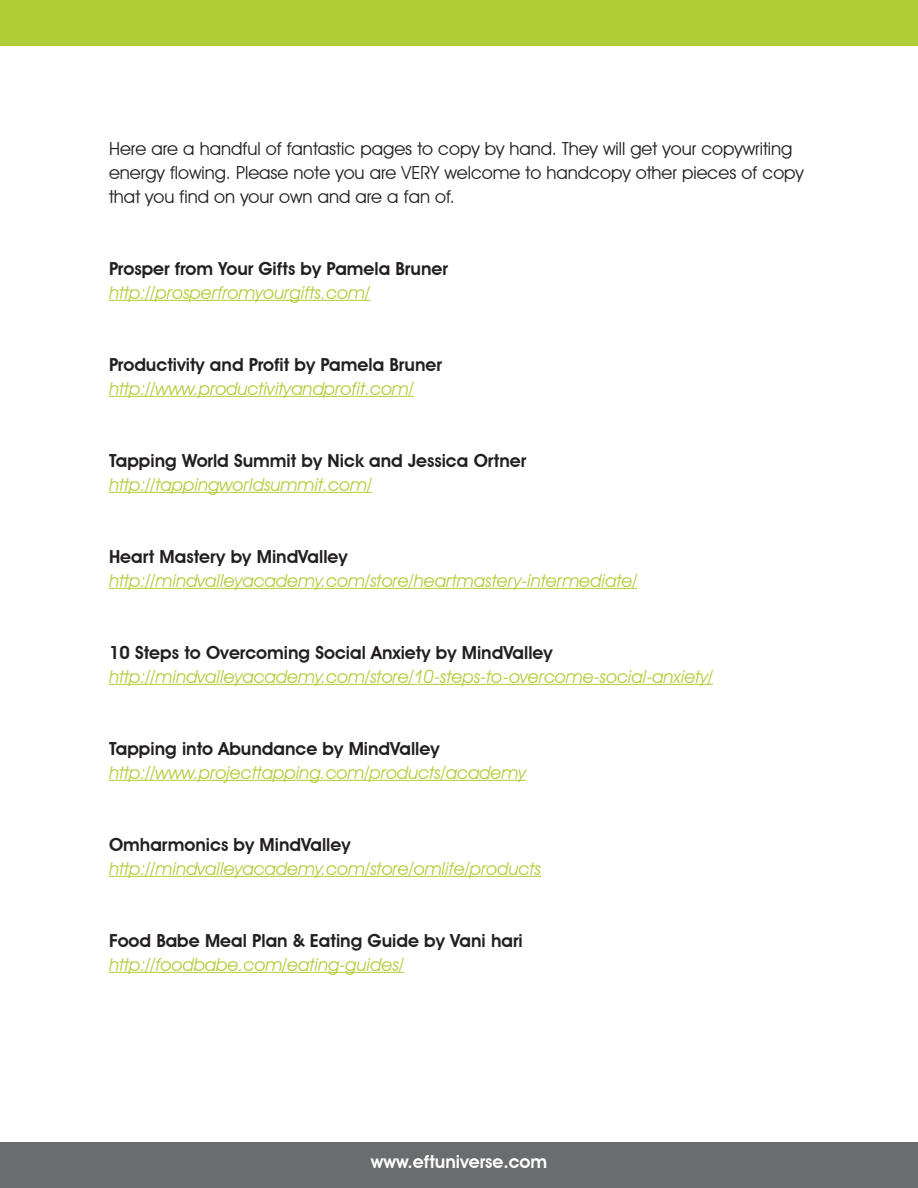
<style>
.page{position:relative;width:918px;height:1188px;background:#fff}
.page>*{position:absolute;margin:0;border:0;box-sizing:border-box;transform-origin:0 0}
.t1{font:italic 18px "Avant Garde IT Cby BT";color:#b0cd36}
.t2{font:600 18px "Avant Garde IT Cby BT";color:#231f20}
.t3{font:18px/24px "Avant Garde IT Cby BT";color:#231f20}
.t4{font:600 18px "Avant Garde IT Cby BT";color:#fff}
</style>
<div class="page">
<div style="left:0;top:1142px;width:918px;height:46px;background:#6b6c6d"></div>
<div style="left:0;top:0;width:918px;height:46px;background:#b0cd36"></div>
<hr style="left:109px;top:300px;width:261px;height:1px;background:#b0cd36">
<hr style="left:109px;top:396px;width:305px;height:1px;background:#b0cd36">
<hr style="left:109px;top:492px;width:263px;height:1px;background:#b0cd36">
<hr style="left:109px;top:588px;width:528px;height:1px;background:#b0cd36">
<hr style="left:109px;top:684px;width:604px;height:1px;background:#b0cd36">
<hr style="left:109px;top:780px;width:417px;height:1px;background:#b0cd36">
<hr style="left:109px;top:876px;width:432px;height:1px;background:#b0cd36">
<hr style="left:109px;top:972px;width:295px;height:1px;background:#b0cd36">
<p class="t3" style="left:109px;top:136px;width:696px">Here are a handful of fantastic pages to copy by hand. They will get your copywriting energy flowing. Please note you are VERY welcome to handcopy other pieces of copy that you find on your own and are a fan of.</p>
<p class="t2" style="left:109px;top:258px;width:340px">Prosper from Your Gifts by Pamela Bruner</p>
<p class="t1" style="left:109px;top:281px;width:263px">http://prosperfromyourgifts.com/</p>
<p class="t2" style="left:109px;top:354px;width:334px">Productivity and Profit by Pamela Bruner</p>
<p class="t1" style="left:109px;top:377px;width:306px">http://www.productivityandprofit.com/</p>
<p class="t2" style="left:109px;top:450px;width:419px">Tapping World Summit by Nick and Jessica Ortner</p>
<p class="t1" style="left:109px;top:473px;width:265px">http://tappingworldsummit.com/</p>
<p class="t2" style="left:109px;top:546px;width:240px">Heart Mastery by MindValley</p>
<p class="t1" style="left:109px;top:569px;width:530px">http://mindvalleyacademy.com/store/heartmastery-intermediate/</p>
<p class="t2" style="left:109px;top:642px;width:445px">10 Steps to Overcoming Social Anxiety by MindValley</p>
<p class="t1" style="left:109px;top:665px;width:606px">http://mindvalleyacademy.com/store/10-steps-to-overcome-social-anxiety/</p>
<p class="t2" style="left:109px;top:738px;width:332px">Tapping into Abundance by MindValley</p>
<p class="t1" style="left:109px;top:761px;width:419px">http://www.projecttapping.com/products/academy</p>
<p class="t2" style="left:109px;top:834px;width:243px">Omharmonics by MindValley</p>
<p class="t1" style="left:109px;top:857px;width:434px">http://mindvalleyacademy.com/store/omlife/products</p>
<p class="t2" style="left:109px;top:930px;width:415px">Food Babe Meal Plan &amp; Eating Guide by Vani hari</p>
<p class="t1" style="left:109px;top:953px;width:296px">http://foodbabe.com/eating-guides/</p>
<p class="t4" style="left:371px;top:1151px;width:178px">www.eftuniverse.com</p>
</div>
